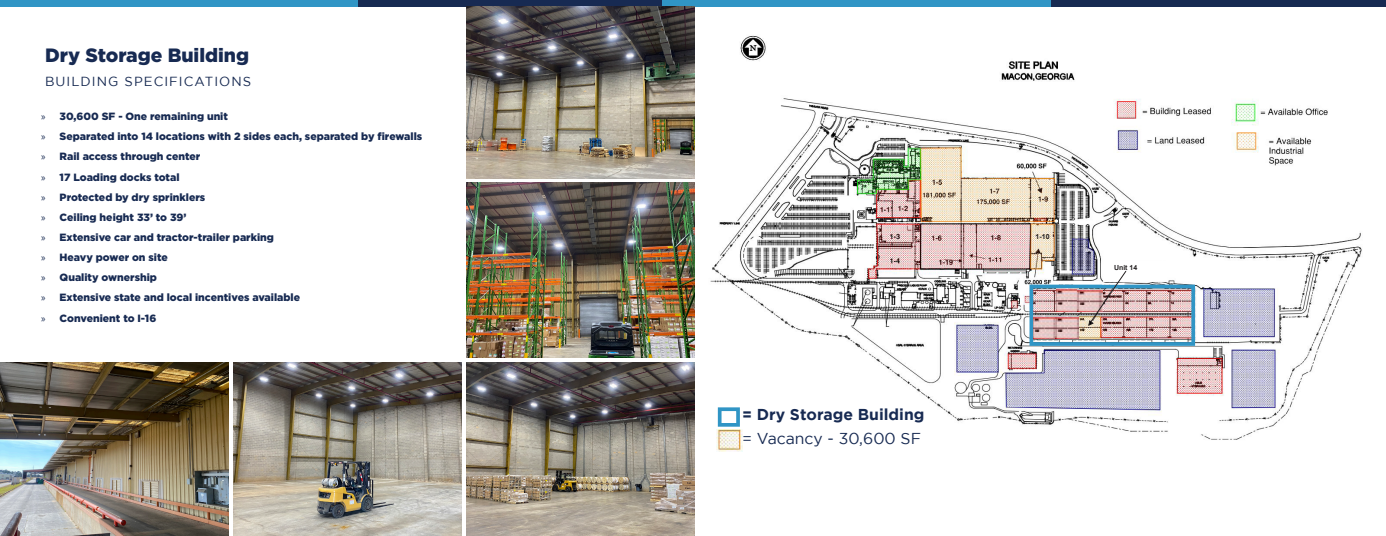
<style>
.page{position:relative;width:1386px;height:536px;background:#fff}
.page>*{position:absolute;margin:0;border:0;box-sizing:border-box;transform-origin:0 0}
.t1{font:900 19.25px "Gotham";color:#172a52}
.t2{font:700 15.75px "Gotham";color:#172a52}
.t3{font:15.75px "Gotham";color:#172a52}
.t4{font:13.12px "Gotham";letter-spacing:.08em;color:#172a52}
.t5{font:900 10.5px "Gotham";color:#172a52}
.t6{font:700 7px "Arial";color:#231f20}
.s1{font-family:"Myriad Pro";font-weight:400}
</style>
<div class="page">
<img style="left:1px;top:362px;width:228px;height:174px">
<div style="left:0;top:0;width:358px;height:6px;background:#3095c5"></div>
<div style="left:358px;top:0;width:377px;height:6px;background:#172a52"></div>
<div style="left:663px;top:0;width:388px;height:6px;background:#3095c5"></div>
<div style="left:1051px;top:0;width:335px;height:6px;background:#172a52"></div>
<img style="left:710px;top:35px;width:652px;height:417px">
<div style="left:1030px;top:284px;width:165px;height:62px;border:4px solid #3095c5"></div>
<div style="left:718px;top:407px;width:22px;height:19px;border:4px solid #3095c5"></div>
<img style="left:716px;top:429px;width:26px;height:22px">
<img style="left:1033px;top:315px;width:45px;height:23px">
<img style="left:1056px;top:289px;width:31px;height:23px">
<img style="left:1033px;top:316px;width:22px;height:22px">
<div style="left:1103px;top:259px;width:65px;height:23px;background:#fff"></div>
<img style="left:1087px;top:270px;width:40px;height:56px">
<img style="left:233px;top:362px;width:228px;height:174px">
<img style="left:466px;top:362px;width:228px;height:174px">
<img style="left:466px;top:182px;width:228px;height:176px">
<img style="left:466px;top:6px;width:228px;height:172px">
<p class="t1" style="left:45px;top:44px;width:206px">Dry Storage Building</p>
<p class="t4" style="left:45px;top:74px;width:208px">BUILDING SPECIFICATIONS</p>
<p class="t5" style="left:41px;top:110px;width:188px"><span class="s1">»</span> 30,600 SF - One remaining unit</p>
<p class="t5" style="left:41px;top:130px;width:382px"><span class="s1">»</span> Separated into 14 locations with 2 sides each, separated by firewalls</p>
<p class="t5" style="left:41px;top:150px;width:161px"><span class="s1">»</span> Rail access through center</p>
<p class="t5" style="left:41px;top:171px;width:140px"><span class="s1">»</span> 17 Loading docks total</p>
<p class="t5" style="left:41px;top:191px;width:165px"><span class="s1">»</span> Protected by dry sprinklers</p>
<p class="t5" style="left:41px;top:211px;width:147px"><span class="s1">»</span> Ceiling height 33’ to 39’</p>
<p class="t5" style="left:41px;top:231px;width:234px"><span class="s1">»</span> Extensive car and tractor-trailer parking</p>
<p class="t5" style="left:41px;top:251px;width:128px"><span class="s1">»</span> Heavy power on site</p>
<p class="t5" style="left:41px;top:271px;width:117px"><span class="s1">»</span> Quality ownership</p>
<p class="t5" style="left:41px;top:291px;width:260px"><span class="s1">»</span> Extensive state and local incentives available</p>
<p class="t5" style="left:41px;top:311px;width:117px"><span class="s1">»</span> Convenient to I-16</p>
<p class="t2" style="left:742px;top:405px;width:184px">= Dry Storage Building</p>
<p class="t3" style="left:742px;top:430px;width:180px">= Vacancy - 30,600 SF</p>
<p class="t6" style="left:1036px;top:232px;width:16px">1-10</p>
<p class="t6" style="left:1114px;top:262px;width:25px">Unit 14</p>
</div>
